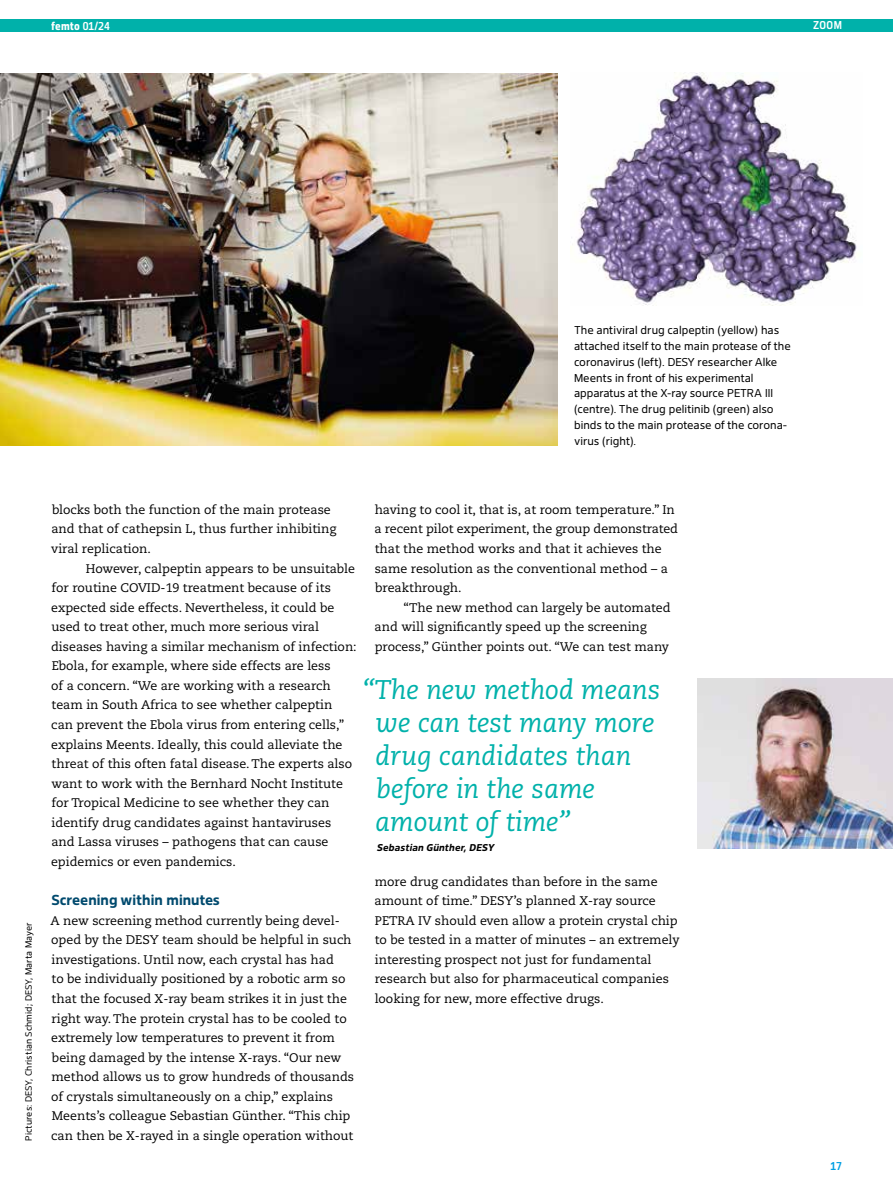
<style>
.page{position:relative;width:893px;height:1191px;background:#fff}
.page>*{position:absolute;margin:0;border:0;box-sizing:border-box;transform-origin:0 0}
.t1{font:italic 27px/33px "Caecilia LT Std";color:#00b1aa}
.t2{font:700 14.25px "Desy Sans";color:#004a6e}
.t3{font:12.45px/19.5px "Caecilia LT Std";color:#000}
.t4{font:11.25px/15.8px "Desy Sans";color:#000}
.t5{font:800 11.25px "Desy Sans Cn";letter-spacing:.005em;color:#fff}
.t6{font:500 11.25px "Desy Sans Cn";color:#fff}
.t7{font:500 11.25px "Desy Sans Cn";color:#009fe3}
.t8{font:italic 700 9.75px "Desy Sans";letter-spacing:.02em;color:#000}
.t9{font:9px "Desy Sans";letter-spacing:.01em;color:#000}
.s1{font-weight:500}
</style>
<div class="page">
<img style="left:0;top:74px;width:557px;height:371px">
<img style="left:697px;top:678px;width:196px;height:170px">
<div style="left:0;top:19px;width:893px;height:13px;background:#00b1aa"></div>
<img style="left:571px;top:73px;width:286px;height:233px">
<p class="t5" style="left:51px;top:19px;width:60px">femto <span class="s1">01/24</span></p>
<p class="t6" style="left:813px;top:19px;width:30px">ZOOM</p>
<p class="t4" style="left:574px;top:322px;width:218px">The antiviral drug calpeptin (yellow) has attached itself to the main protease of the coronavirus (left). DESY researcher Alke Meents in front of his experimental apparatus at the X-ray source PETRA III (centre). The drug pelitinib (green) also binds to the main protease of the corona&shy;virus (right).</p>
<p class="t9" style="left:23px;top:1140px;width:220px;rotate:-90deg">Pictures: DESY, Christian Schmid; DESY, Marta Mayer</p>
<p class="t3" style="left:51px;top:500px;width:287px">blocks both the function of the main protease and that of cathepsin L, thus further inhibiting viral replication.</p>
<p class="t3" style="left:51px;top:558px;width:307px;text-indent:35px">However, calpeptin appears to be unsuitable for routine COVID-19 treatment because of its expected side effects. Nevertheless, it could be used to treat other, much more serious viral diseases having a similar mechanism of infection:<br>Ebola, for example, where side effects are less<br>of a concern. “We are working with a research team in South Africa to see whether calpeptin can prevent the Ebola virus from entering cells,” explains Meents. Ideally, this could alleviate the threat of this often fatal disease. The experts also want to work with the Bernhard Nocht Institute for Tropical Medicine to see whether they can identify drug candidates against hantaviruses and Lassa viruses – pathogens that can cause epidemics or even pandemics.</p>
<p class="t2" style="left:52px;top:891px;width:170px">Screening within minutes</p>
<p class="t3" style="left:51px;top:911px;width:305px">A new screening method currently being devel&shy;oped by the DESY team should be helpful in such investigations. Until now, each crystal has had<br>to be individually positioned by a robotic arm so that the focused X-ray beam strikes it in just the right way. The protein crystal has to be cooled to extremely low temperatures to prevent it from being damaged by the intense X-rays. “Our new method allows us to grow hundreds of thousands of crystals simultaneously on a chip,” explains Meents’s colleague Sebastian Günther. “This chip can then be X-rayed in a single operation without</p>
<p class="t3" style="left:375px;top:500px;width:305px">having to cool it, that is, at room temperature.” In a recent pilot experiment, the group demonstrated that the method works and that it achieves the same resolution as the conventional method – a breakthrough.</p>
<p class="t3" style="left:375px;top:598px;width:298px;text-indent:29px">“The new method can largely be automated and will significantly speed up the screening process,” Günther points out. “We can test many</p>
<h1 class="t1" style="left:375px;top:674px;width:287px;text-indent:-12px">“The new method means we can test many more drug candidates than before in the same amount of time”</h1>
<p class="t8" style="left:377px;top:841px;width:119px">Sebastian Günther, DESY</p>
<p class="t3" style="left:375px;top:871px;width:306px">more drug candidates than before in the same amount of time.” DESY’s planned X-ray source PETRA IV should even allow a protein crystal chip to be tested in a matter of minutes – an extremely interesting prospect not just for fundamental research but also for pharmaceutical companies looking for new, more effective drugs.</p>
<p class="t7" style="left:830px;top:1159px;width:13px">17</p>
</div>
